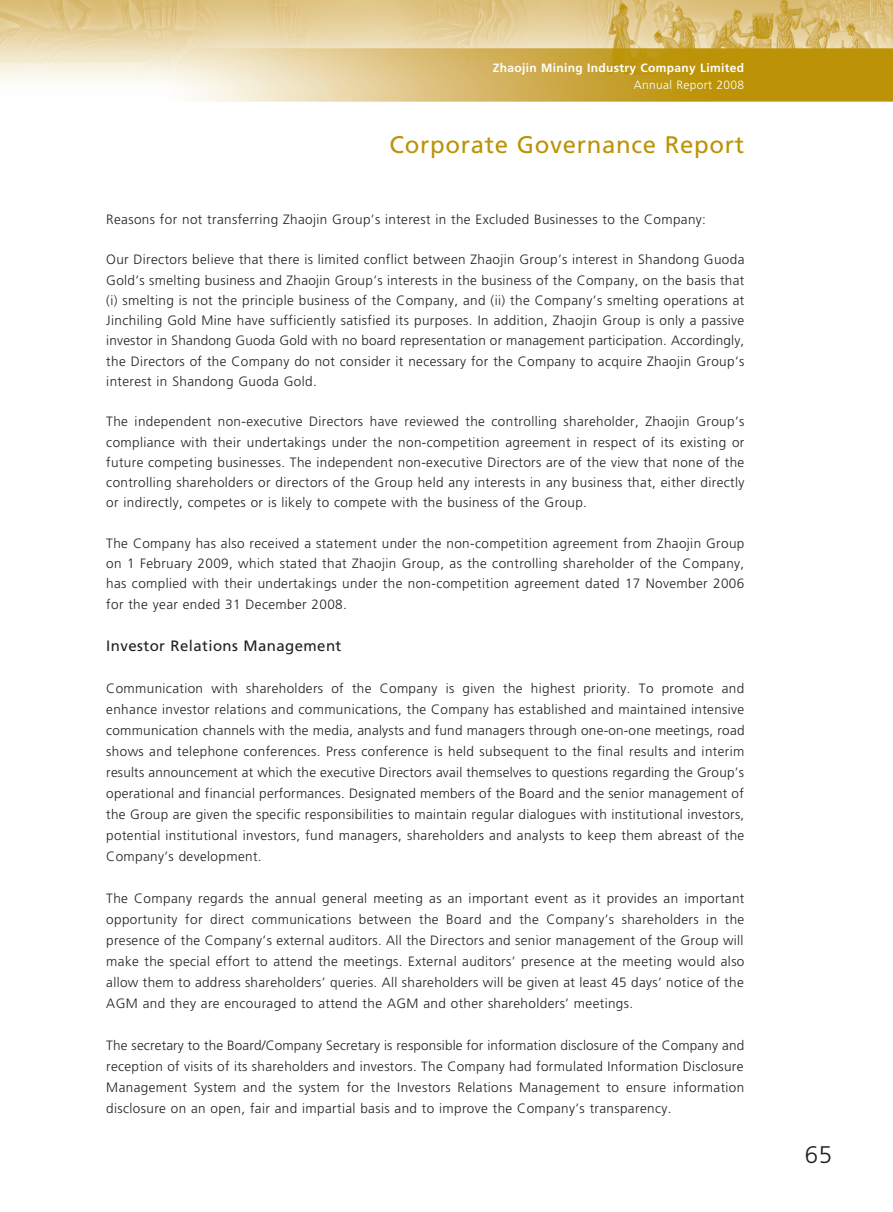
<style>
.page{position:relative;width:893px;height:1212px;background:#fff}
.page>*{position:absolute;margin:0;border:0;box-sizing:border-box;transform-origin:0 0}
.t1{font:24px "Frutiger LT Std";letter-spacing:.03em;color:#bc9306}
.t2{font:300 24px "Frutiger LT Std";color:#231f20}
.t3{font:15px "Frutiger LT Std";letter-spacing:.03em;color:#231f20}
.t4{font:300 13.5px/21px "Frutiger LT Std";letter-spacing:.03em;color:#231f20;text-align:justify}
.t5{font:700 12px "Frutiger LT Std";letter-spacing:.03em;color:#fff}
.t6{font:300 12px "Frutiger LT Std";letter-spacing:.03em;color:#fff}
</style>
<div class="page">
<img style="left:0;top:0;width:893px;height:102px">
<p class="t5" style="left:493px;top:61px;width:253px">Zhaojin Mining Industry Company Limited</p>
<p class="t6" style="left:634px;top:78px;width:112px">Annual Report 2008</p>
<h1 class="t1" style="left:389px;top:131px;width:356px">Corporate Governance Report</h1>
<p class="t4" style="left:106px;top:209px;width:601px">Reasons for not transferring Zhaojin Group’s interest in the Excluded Businesses to the Company:</p>
<p class="t4" style="left:106px;top:250px;width:640px;line-height:20.2px">Our Directors believe that there is limited conflict between Zhaojin Group’s interest in Shandong Guoda Gold’s smelting business and Zhaojin Group’s interests in the business of the Company, on the basis that (i) smelting is not the principle business of the Company, and (ii) the Company’s smelting operations at Jinchiling Gold Mine have sufficiently satisfied its purposes. In addition, Zhaojin Group is only a passive investor in Shandong Guoda Gold with no board representation or management participation. Accordingly, the Directors of the Company do not consider it necessary for the Company to acquire Zhaojin Group’s interest in Shandong Guoda Gold.</p>
<p class="t4" style="left:106px;top:412px;width:640px;line-height:20.2px">The independent non-executive Directors have reviewed the controlling shareholder, Zhaojin Group’s compliance with their undertakings under the non-competition agreement in respect of its existing or future competing businesses. The independent non-executive Directors are of the view that none of the controlling shareholders or directors of the Group held any interests in any business that, either directly or indirectly, competes or is likely to compete with the business of the Group.</p>
<p class="t4" style="left:106px;top:533px;width:640px;line-height:20.2px">The Company has also received a statement under the non-competition agreement from Zhaojin Group on 1 February 2009, which stated that Zhaojin Group, as the controlling shareholder of the Company, has complied with their undertakings under the non-competition agreement dated 17 November 2006 for the year ended 31 December 2008.</p>
<p class="t3" style="left:106px;top:637px;width:237px">Investor Relations Management</p>
<p class="t4" style="left:106px;top:678px;width:640px">Communication with shareholders of the Company is given the highest priority. To promote and enhance investor relations and communications, the Company has established and maintained intensive communication channels with the media, analysts and fund managers through one-on-one meetings, road shows and telephone conferences. Press conference is held subsequent to the final results and interim results announcement at which the executive Directors avail themselves to questions regarding the Group’s operational and financial performances. Designated members of the Board and the senior management of the Group are given the specific responsibilities to maintain regular dialogues with institutional investors, potential institutional investors, fund managers, shareholders and analysts to keep them abreast of the Company’s development.</p>
<p class="t4" style="left:106px;top:888px;width:640px">The Company regards the annual general meeting as an important event as it provides an important opportunity for direct communications between the Board and the Company’s shareholders in the presence of the Company’s external auditors. All the Directors and senior management of the Group will make the special effort to attend the meetings. External auditors’ presence at the meeting would also allow them to address shareholders’ queries. All shareholders will be given at least 45 days’ notice of the AGM and they are encouraged to attend the AGM and other shareholders’ meetings.</p>
<p class="t4" style="left:106px;top:1035px;width:640px">The secretary to the Board/Company Secretary is responsible for information disclosure of the Company and reception of visits of its shareholders and investors. The Company had formulated Information Disclosure Management System and the system for the Investors Relations Management to ensure information disclosure on an open, fair and impartial basis and to improve the Company’s transparency.</p>
<h1 class="t2" style="left:805px;top:1141px;width:29px">65</h1>
</div>
